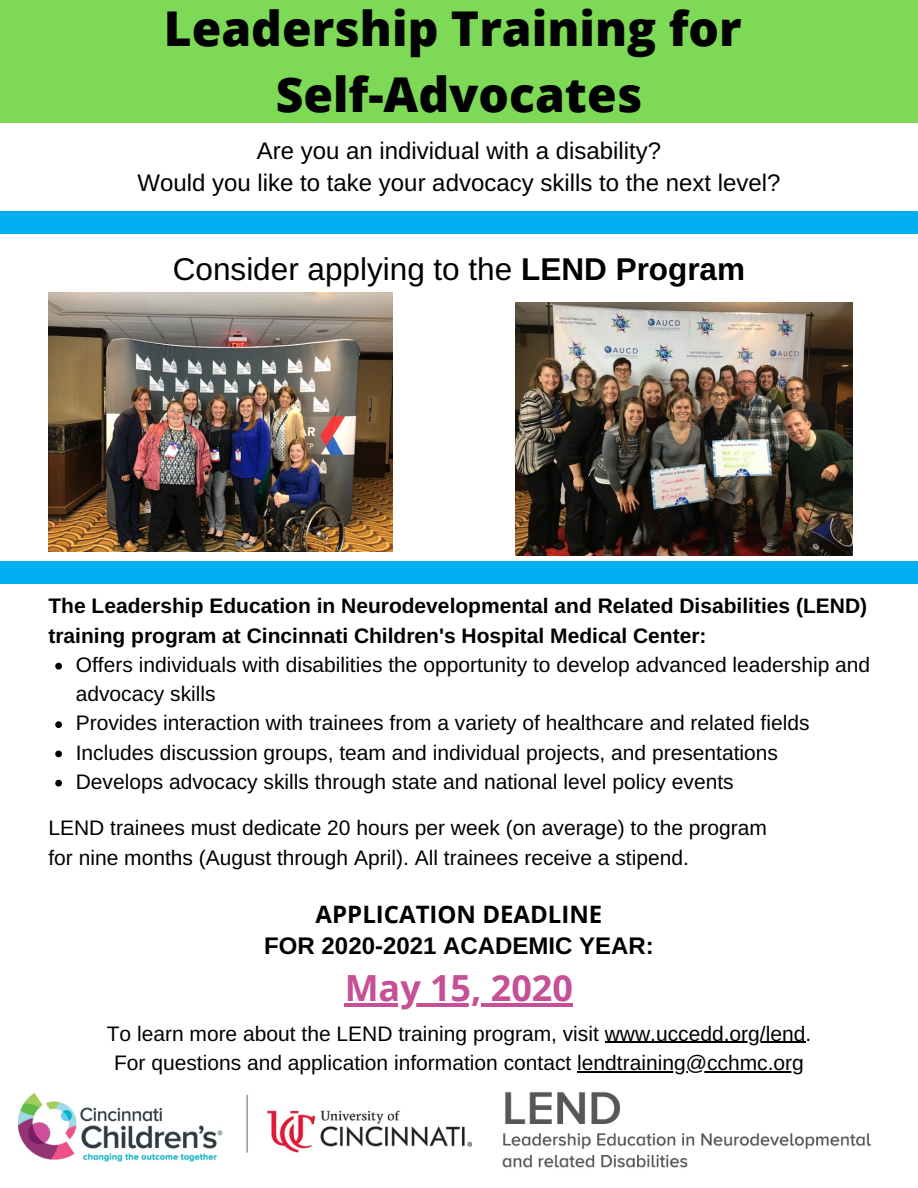
<style>
.page{position:relative;width:918px;height:1188px;background:#fff}
.page>*{position:absolute;margin:0;border:0;box-sizing:border-box;transform-origin:0 0}
.t1{font:800 48px/66.3px "Open Sans";color:#000;text-align:center}
.t2{font:700 36px "Open Sans";color:#c74f96}
.t3{font:31.5px "Arimo";color:#000}
.t4{font:24px/32.7px "Arimo";color:#000;text-align:center}
.t5{font:700 24px "Arimo";color:#000}
.t6{font:700 24px "Open Sans";color:#000}
.t7{font:21px/29.2px "Arimo";color:#000}
.t8{font:700 21px/29.2px "Arimo";color:#000}
.s1{font-weight:700}
</style>
<div class="page">
<div style="left:0;top:211px;width:918px;height:23px;background:#00b0f0"></div>
<div style="left:0;top:561px;width:918px;height:22px;background:#00b0f0"></div>
<img style="left:19px;top:1091px;width:853px;height:77px">
<div style="left:0;top:0;width:918px;height:123px;background:#7ed957"></div>
<img style="left:515px;top:302px;width:338px;height:253px">
<svg style="left:55px;top:663px;width:7px;height:7px"></svg>
<svg style="left:55px;top:721px;width:7px;height:7px"></svg>
<svg style="left:55px;top:751px;width:7px;height:6px"></svg>
<svg style="left:55px;top:780px;width:7px;height:7px"></svg>
<hr style="left:345px;top:1003px;width:228px;height:4px;background:#c74f96">
<hr style="left:605px;top:1042px;width:200px;height:1px;background:#000">
<hr style="left:577px;top:1071px;width:227px;height:1px;background:#000">
<img style="left:48px;top:292px;width:345px;height:259px">
<h1 class="t1" style="left:164px;top:-6px;width:579px">Leadership Training for<br>Self-Advocates</h1>
<p class="t4" style="left:138px;top:134px;width:644px">Are you an individual with a disability?<br>Would you like to take your advocacy skills to the next level?</p>
<h3 class="t3" style="left:173px;top:252px;width:574px">Consider applying to the <span class="s1">LEND Program</span></h3>
<p class="t8" style="left:48px;top:591px;width:820px">The Leadership Education in Neurodevelopmental and Related Disabilities (LEND) training program at Cincinnati Children's Hospital Medical Center:</p>
<p class="t7" style="left:76px;top:650px;width:796px">Offers individuals with disabilities the opportunity to develop advanced leadership and advocacy skills<br>Provides interaction with trainees from a variety of healthcare and related fields Includes discussion groups, team and individual projects, and presentations Develops advocacy skills through state and national level policy events</p>
<p class="t7" style="left:48px;top:813px;width:720px">LEND trainees must dedicate 20 hours per week (on average) to the program for nine months (August through April). All trainees receive a stipend.</p>
<p class="t6" style="left:316px;top:898px;width:288px">APPLICATION DEADLINE</p>
<p class="t5" style="left:264px;top:932px;width:391px">FOR 2020-2021 ACADEMIC YEAR:</p>
<h2 class="t2" style="left:345px;top:963px;width:230px">May 15, 2020</h2>
<p class="t7" style="left:107px;top:1019px;width:706px;text-align:center">To learn more about the LEND training program, visit www.uccedd.org/lend.<br>For questions and application information contact lendtraining@cchmc.org</p>
</div>
